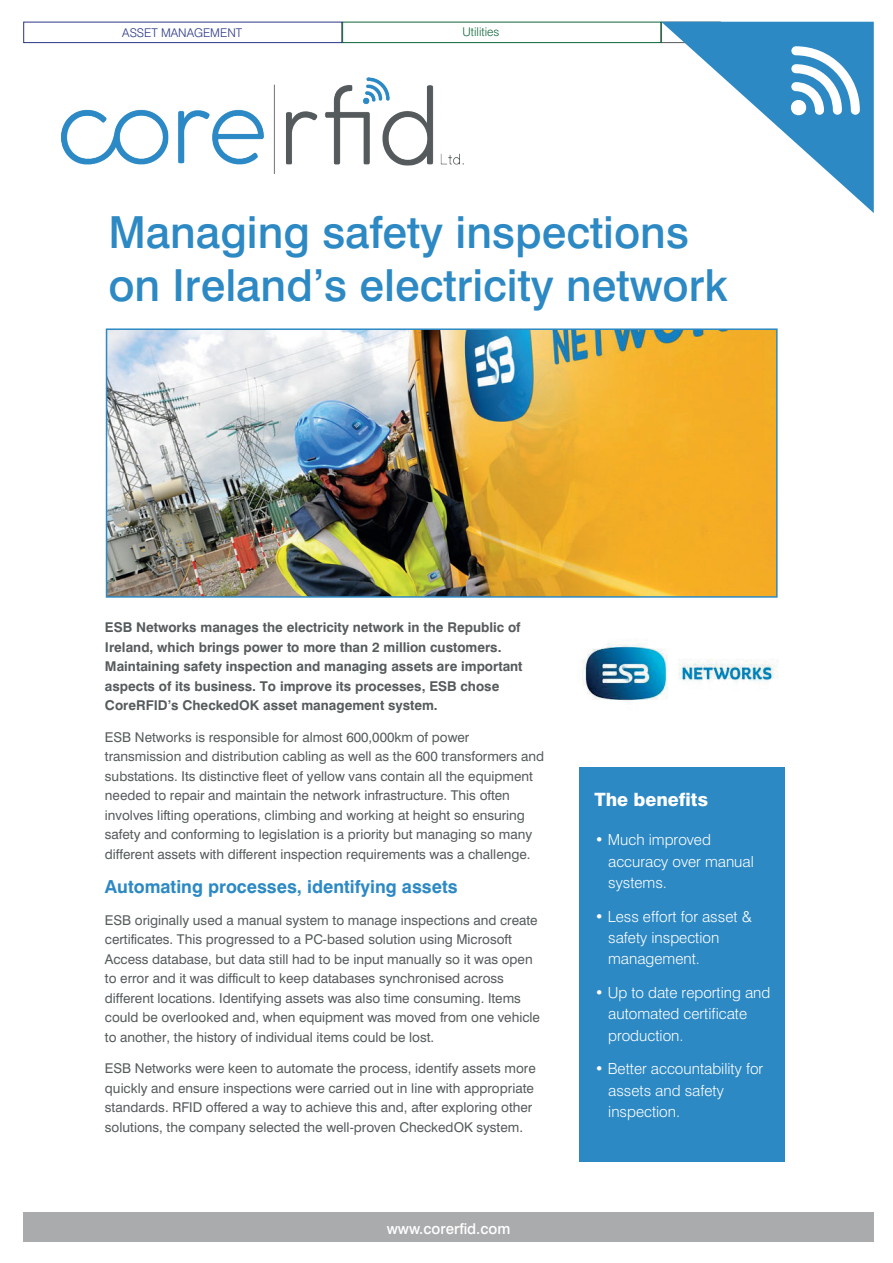
<style>
.page{position:relative;width:893px;height:1263px;background:#fff}
.page>*{position:absolute;margin:0;border:0;box-sizing:border-box;transform-origin:0 0}
.t1{font:500 44.25px/53.1px "Swiss 721 BT";color:#2c89c4}
.t2{font:800 18.3px "Swiss 721 BT";color:#fff}
.t3{font:700 18px "Swiss 721 BT";color:#2c89c4}
.t4{font:300 15.3px/21.3px "Swiss 721 BT";color:#fff}
.t5{font:500 15px "Swiss 721 BT";color:#fff}
.t6{font:13.5px/19.5px "Swiss 721 BT";color:#565b5d}
.t7{font:700 13.5px/19.5px "Swiss 721 BT";color:#565b5d}
.t8{font:300 12px "Swiss 721 BT";color:#2a3785}
.t9{font:300 12px "Swiss 721 BT";color:#0c6638}
</style>
<div class="page">
<div style="left:23px;top:1212px;width:851px;height:30px;background:#aaabad"></div>
<svg style="left:661px;top:22px;width:213px;height:191px"></svg>
<div style="left:23px;top:22px;width:319px;height:21px;border:1px solid #2a3785"></div>
<div style="left:342px;top:22px;width:319px;height:21px;border:1px solid #0c6638"></div>
<img style="left:62px;top:77px;width:401px;height:97px">
<div style="left:579px;top:767px;width:206px;height:395px;background:#2c89c4"></div>
<img style="left:582px;top:641px;width:197px;height:60px">
<img style="left:109px;top:331px;width:666px;height:264px">
<div style="left:106px;top:328px;width:672px;height:270px;border:2px solid #2c89c4"></div>
<p class="t8" style="left:122px;top:26px;width:121px">ASSET MANAGEMENT</p>
<p class="t9" style="left:462px;top:25px;width:39px">Utilities</p>
<h1 class="t1" style="left:108px;top:205px;width:621px">Managing safety inspections on Ireland’s electricity network</h1>
<p class="t7" style="left:105px;top:617px;width:419px">ESB Networks manages the electricity network in the Republic of Ireland, which brings power to more than 2 million customers.<br>Maintaining safety inspection and managing assets are important aspects of its business. To improve its processes, ESB chose CoreRFID’s CheckedOK asset management system.</p>
<p class="t6" style="left:105px;top:727px;width:441px">ESB Networks is responsible for almost 600,000km of power transmission and distribution cabling as well as the 600 transformers and substations. Its distinctive fleet of yellow vans contain all the equipment needed to repair and maintain the network infrastructure. This often involves lifting operations, climbing and working at height so ensuring safety and conforming to legislation is a priority but managing so many different assets with different inspection requirements was a challenge.</p>
<h3 class="t3" style="left:105px;top:876px;width:354px">Automating processes, identifying assets</h3>
<p class="t6" style="left:105px;top:910px;width:436px">ESB originally used a manual system to manage inspections and create certificates. This progressed to a PC-based solution using Microsoft Access database, but data still had to be input manually so it was open to error and it was difficult to keep databases synchronised across different locations. Identifying assets was also time consuming. Items could be overlooked and, when equipment was moved from one vehicle to another, the history of individual items could be lost.</p>
<p class="t6" style="left:105px;top:1058px;width:432px">ESB Networks were keen to automate the process, identify assets more quickly and ensure inspections were carried out in line with appropriate standards. RFID offered a way to achieve this and, after exploring other solutions, the company selected the well-proven CheckedOK system.</p>
<p class="t5" style="left:387px;top:1219px;width:125px">www.corerfid.com</p>
<h2 class="t2" style="left:594px;top:788px;width:115px">The benefits</h2>
<p class="t4" style="left:608px;top:829px;width:147px;text-indent:-14px">• Much improved accuracy over manual systems.</p>
<p class="t4" style="left:608px;top:905px;width:145px;text-indent:-14px">• Less effort for asset &amp; safety inspection management.</p>
<p class="t4" style="left:608px;top:982px;width:164px;text-indent:-14px">• Up to date reporting and automated certificate production.</p>
<p class="t4" style="left:608px;top:1058px;width:157px;text-indent:-14px">• Better accountability for assets and safety inspection.</p>
</div>
